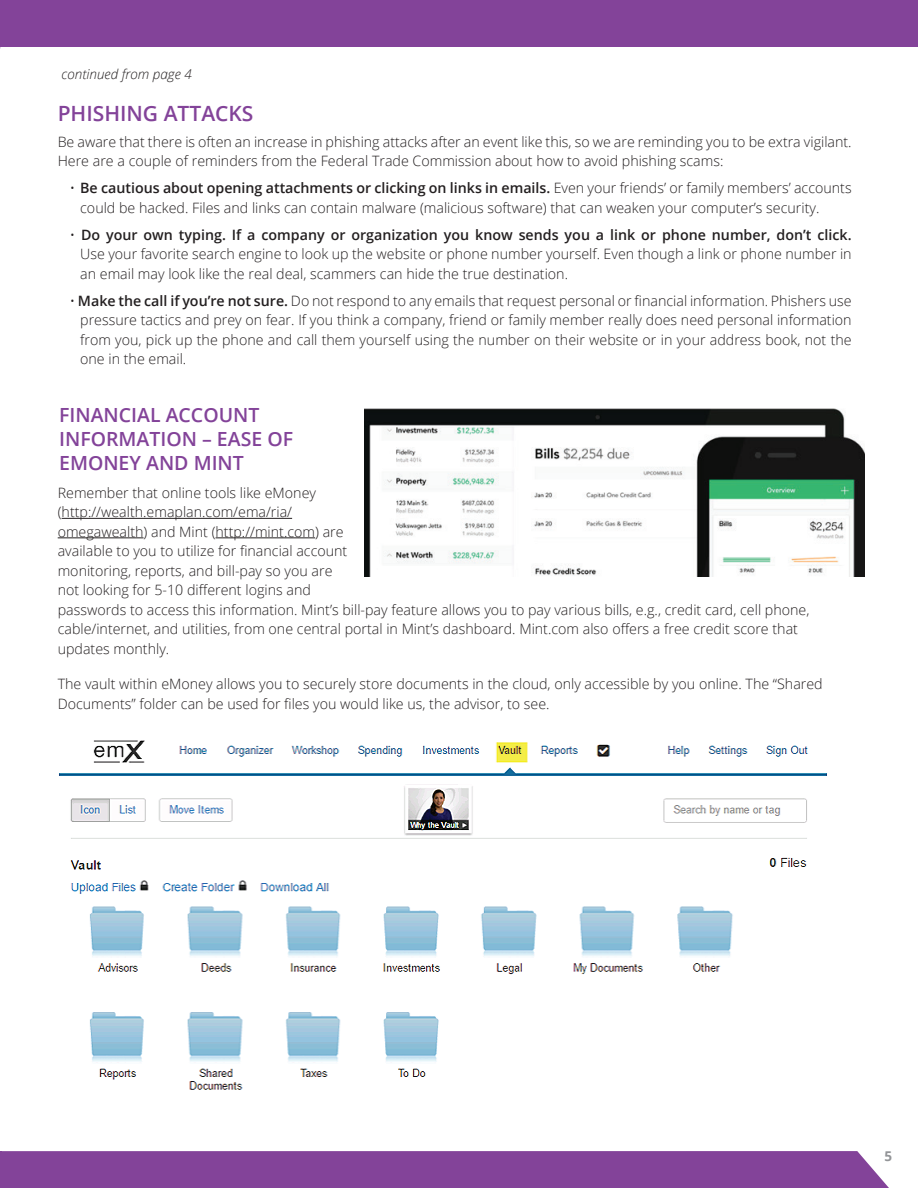
<style>
.page{position:relative;width:918px;height:1188px;background:#fff}
.page>*{position:absolute;margin:0;border:0;box-sizing:border-box;transform-origin:0 0}
.t1{font:600 21px "Open Sans";color:#834399}
.t2{font:600 19.5px/24px "Open Sans";color:#834399}
.t3{font:300 14.25px/19.5px "Open Sans";color:#231f20}
.t4{font:italic 300 13.5px "Open Sans";color:#231f20}
.t5{font:700 13.5px "Open Sans";color:#939598}
.s1{font-weight:600}
</style>
<div class="page">
<div style="left:0;top:1151px;width:889px;height:37px;background:#834399"></div>
<div style="left:0;top:0;width:918px;height:47px;background:#834399"></div>
<hr style="left:62px;top:518px;width:230px;height:1px;background:#231f20">
<hr style="left:58px;top:538px;width:86px;height:1px;background:#231f20">
<hr style="left:216px;top:538px;width:99px;height:1px;background:#231f20">
<img style="left:364px;top:408px;width:500px;height:169px">
<img style="left:59px;top:740px;width:768px;height:350px">
<p class="t4" style="left:62px;top:65px;width:132px">continued from page 4</p>
<h1 class="t1" style="left:58px;top:99px;width:197px">PHISHING ATTACKS</h1>
<p class="t3" style="left:58px;top:132px;width:796px">Be aware that there is often an increase in phishing attacks after an event like this, so we are reminding you to be extra vigilant.<br>Here are a couple of reminders from the Federal Trade Commission about how to avoid phishing scams:</p>
<p class="t3" style="left:80px;top:178px;width:773px;text-indent:-11px">• <span class="s1">Be cautious about opening attachments or clicking on links in emails.</span> Even your friends’ or family members’ accounts could be hacked. Files and links can contain malware (malicious software) that can weaken your computer’s security.</p>
<p class="t3" style="left:80px;top:225px;width:773px;text-align:justify;text-indent:-11px">• <span class="s1">Do your own typing. If a company or organization you know sends you a link or phone number, don’t click.<br></span>Use your favorite search engine to look up the website or phone number yourself. Even though a link or phone number in an email may look like the real deal, scammers can hide the true destination.</p>
<p class="t3" style="left:80px;top:291px;width:773px;text-align:justify;text-indent:-11px">• <span class="s1">Make the call if you’re not sure.</span> Do not respond to any emails that request personal or financial information. Phishers use pressure tactics and prey on fear. If you think a company, friend or family member really does need personal information from you, pick up the phone and call them yourself using the number on their website or in your address book, not the one in the email.</p>
<h2 class="t2" style="left:59px;top:403px;width:235px">FINANCIAL ACCOUNT<br>INFORMATION – EASE OF<br>EMONEY AND MINT</h2>
<p class="t3" style="left:58px;top:482px;width:753px">Remember that online tools like eMoney<br>(http://wealth.emaplan.com/ema/ria/<br>omegawealth) and Mint (http://mint.com) are<br>available to you to utilize for financial account<br>monitoring, reports, and bill-pay so you are<br>not looking for 5-10 different logins and<br>passwords to access this information. Mint’s bill-pay feature allows you to pay various bills, e.g., credit card, cell phone, cable/internet, and utilities, from one central portal in Mint’s dashboard. Mint.com also offers a free credit score that updates monthly.</p>
<p class="t3" style="left:58px;top:674px;width:767px">The vault within eMoney allows you to securely store documents in the cloud, only accessible by you online. The “Shared<br>Documents” folder can be used for files you would like us, the advisor, to see.</p>
<p class="t5" style="left:885px;top:1147px;width:9px">5</p>
</div>
